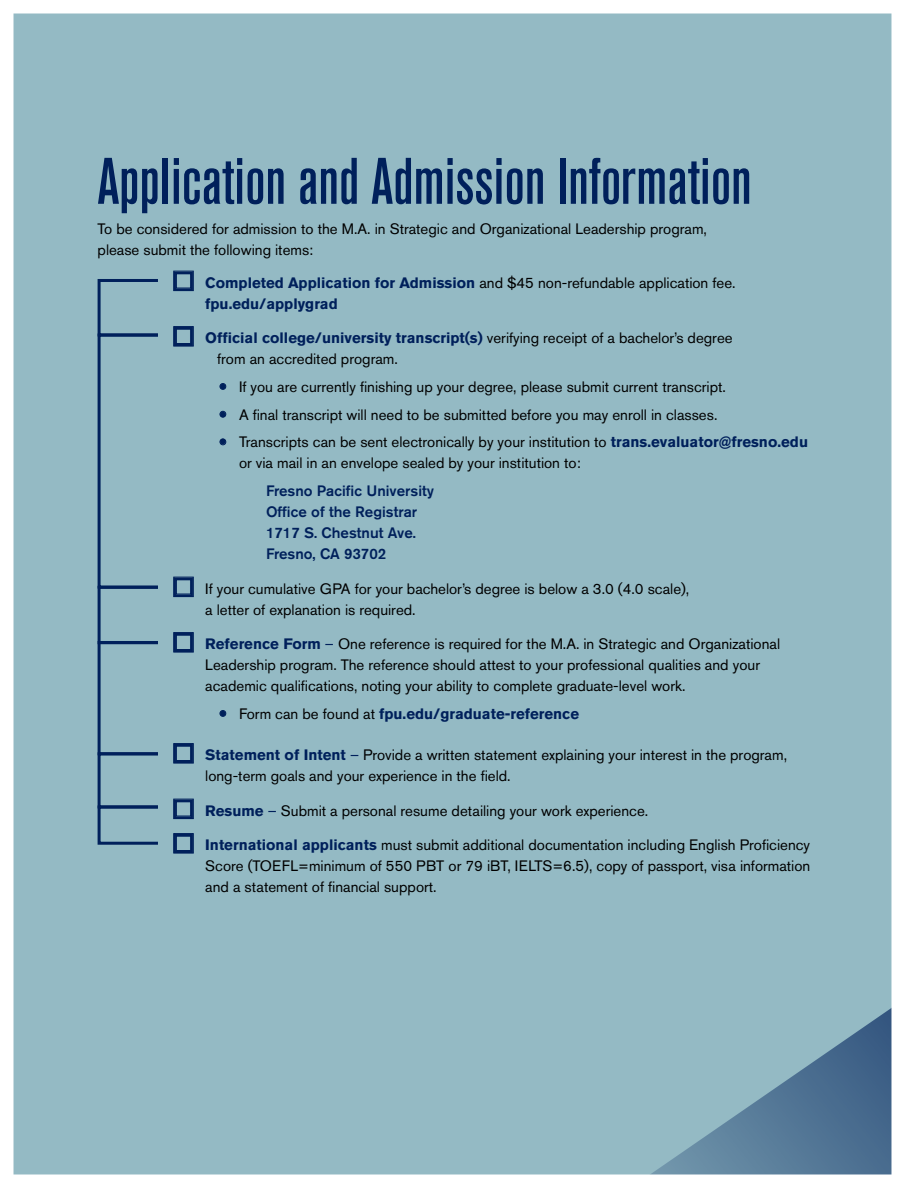
<style>
.page{position:relative;width:905px;height:1188px;background:#fff}
.page>*{position:absolute;margin:0;border:0;box-sizing:border-box;transform-origin:0 0}
.t1{font:500 condensed 65.1px "Akzidenz Grotesk BE";color:#00205b}
.t2{font:15px/21px "Akzidenz Grotesk BE";color:#000}
.t3{font:700 15px/21px "Akzidenz Grotesk BE";color:#00205b}
.t4{font:500 15px/21px "Akzidenz Grotesk BE";color:#00205b}
.s1{font-weight:400;color:#000}
.s2{font-weight:700;color:#00205b}
.s3{color:#00205b}
</style>
<div class="page">
<div style="left:13px;top:13px;width:879px;height:1162px;background:#94bac4"></div>
<svg style="left:174px;top:271px;width:19px;height:20px"></svg>
<svg style="left:174px;top:326px;width:19px;height:20px"></svg>
<svg style="left:220px;top:383px;width:6px;height:6px"></svg>
<svg style="left:220px;top:411px;width:6px;height:6px"></svg>
<svg style="left:220px;top:439px;width:6px;height:6px"></svg>
<svg style="left:174px;top:577px;width:19px;height:20px"></svg>
<svg style="left:174px;top:632px;width:19px;height:20px"></svg>
<svg style="left:220px;top:710px;width:6px;height:6px"></svg>
<svg style="left:174px;top:743px;width:19px;height:20px"></svg>
<svg style="left:174px;top:799px;width:19px;height:20px"></svg>
<svg style="left:174px;top:833px;width:19px;height:20px"></svg>
<p class="t1" style="left:98px;top:144px;width:655px">Application and Admission Information</p>
<p class="t2" style="left:98px;top:218px;width:611px">To be considered for admission to the M.A. in Strategic and Organizational Leadership program, please submit the following items:</p>
<p class="t3" style="left:205px;top:272px;width:532px">Completed Application for Admission <span class="s1">and $45 non-refundable application fee. </span>fpu.edu/applygrad</p>
<p class="t2" style="left:217px;top:327px;width:517px;text-indent:-12px"><span class="s2">Official college/university transcript(s)</span> verifying receipt of a bachelor’s degree from an accredited program.</p>
<p class="t2" style="left:239px;top:376px;width:488px">If you are currently finishing up your degree, please submit current transcript.</p>
<p class="t2" style="left:239px;top:404px;width:480px">A final transcript will need to be submitted before you may enroll in classes.</p>
<p class="t2" style="left:239px;top:432px;width:570px">Transcripts can be sent electronically by your institution to <span class="s2">trans.evaluator@fresno.edu </span>or via mail in an envelope sealed by your institution to:</p>
<p class="t4" style="left:266px;top:480px;width:169px">Fresno Pacific University<br>Office of the Registrar<br>1717 S. Chestnut Ave.<br>Fresno, CA 93702</p>
<p class="t2" style="left:205px;top:578px;width:485px">If your cumulative GPA for your bachelor’s degree is below a 3.0 (4.0 scale), a letter of explanation is required.</p>
<p class="t2" style="left:205px;top:633px;width:576px"><span class="s2">Reference Form</span> <span class="s3">–</span> One reference is required for the M.A. in Strategic and Organizational<br>Leadership program. The reference should attest to your professional qualities and your academic qualifications, noting your ability to complete graduate-level work.</p>
<p class="t3" style="left:239px;top:703px;width:341px"><span class="s1">Form can be found at</span> fpu.edu/graduate-reference</p>
<p class="t2" style="left:205px;top:744px;width:583px"><span class="s2">Statement of Intent</span> <span class="s3">–</span> Provide a written statement explaining your interest in the program, long-term goals and your experience in the field.</p>
<p class="t2" style="left:205px;top:800px;width:444px"><span class="s2">Resume</span> <span class="s3">–</span> Submit a personal resume detailing your work experience.</p>
<p class="t2" style="left:205px;top:834px;width:606px;text-align:justify"><span class="s2">International applicants</span> must submit additional documentation including English Proficiency Score (TOEFL=minimum of 550 PBT or 79 iBT, IELTS=6.5), copy of passport, visa information and a statement of financial support.</p>
</div>
